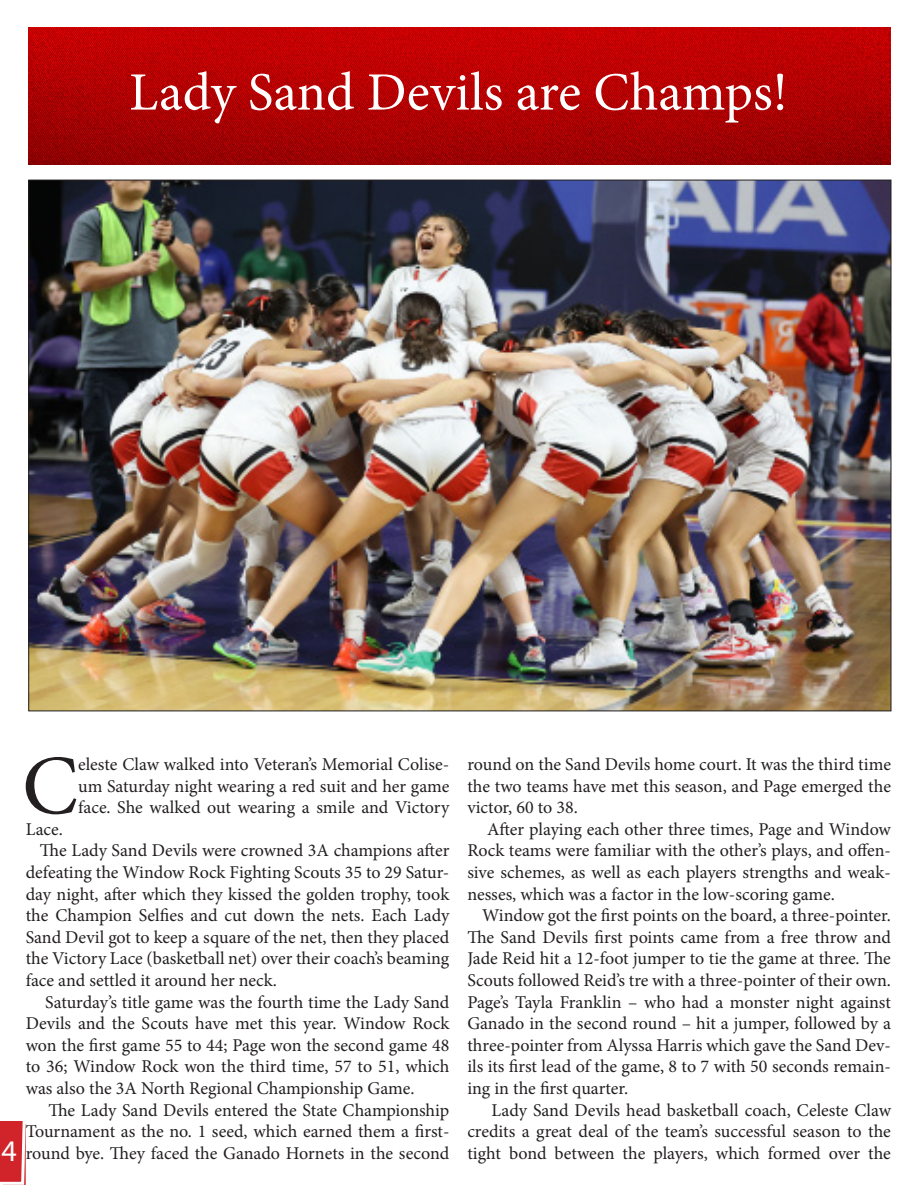
<style>
.page{position:relative;width:918px;height:1188px;background:#fff}
.page>*{position:absolute;margin:0;border:0;box-sizing:border-box;transform-origin:0 0}
.t1{font:84.45px "Minion Pro";color:#231f20}
.t2{font:54px "Minion Pro";color:#fff}
.t3{font:30px "Myriad Pro";color:#fff}
.t4{font:18px/21.6px "Minion Pro";color:#231f20;text-align:justify}
</style>
<div class="page">
<svg style="left:0;top:1121px;width:26px;height:64px;background:#d8464c"></svg>
<img style="left:29px;top:27px;width:862px;height:137px">
<img style="left:30px;top:182px;width:859px;height:527px">
<p class="t2" style="left:129px;top:56px;width:660px">Lady Sand Devils are Champs!</p>
<p class="t1" style="left:22px;top:730px;width:58px">C</p>
<p class="t4" style="left:78px;top:753px;width:373px">eleste Claw walked into Veteran’s Memorial Colise&shy;um Saturday night wearing a red suit and her game face. She walked out wearing a smile and Victory</p>
<p class="t4" style="left:26px;top:818px;width:39px">Lace.</p>
<p class="t4" style="left:26px;top:840px;width:425px;text-indent:14px">The Lady Sand Devils were crowned 3A champions after defeating the Window Rock Fighting Scouts 35 to 29 Satur&shy;day night, after which they kissed the golden trophy, took the Champion Selfies and cut down the nets. Each Lady Sand Devil got to keep a square of the net, then they placed the Victory Lace (basketball net) over their coach’s beaming face and settled it around her neck.</p>
<p class="t4" style="left:26px;top:991px;width:425px;text-indent:20px">Saturday’s title game was the fourth time the Lady Sand Devils and the Scouts have met this year. Window Rock won the first game 55 to 44; Page won the second game 48 to 36; Window Rock won the third time, 57 to 51, which was also the 3A North Regional Championship Game.</p>
<p class="t4" style="left:26px;top:1099px;width:425px;text-indent:23px">The Lady Sand Devils entered the State Championship Tournament as the no. 1 seed, which earned them a first&shy;round bye. They faced the Ganado Hornets in the second</p>
<p class="t3" style="left:5px;top:1128px;width:17px">6</p>
<p class="t3" style="left:2px;top:1133px;width:17px">4</p>
<p class="t4" style="left:467px;top:753px;width:425px">round on the Sand Devils home court. It was the third time the two teams have met this season, and Page emerged the victor, 60 to 38.</p>
<p class="t4" style="left:467px;top:818px;width:425px;text-indent:20px">After playing each other three times, Page and Window Rock teams were familiar with the other’s plays, and offen&shy;sive schemes, as well as each players strengths and weak&shy;nesses, which was a factor in the low-scoring game.</p>
<p class="t4" style="left:467px;top:905px;width:425px;text-indent:15px">Window got the first points on the board, a three-pointer.<br>The Sand Devils first points came from a free throw and Jade Reid hit a 12-foot jumper to tie the game at three. The Scouts followed Reid’s tre with a three-pointer of their own.<br>Page’s Tayla Franklin – who had a monster night against Ganado in the second round – hit a jumper, followed by a three-pointer from Alyssa Harris which gave the Sand Dev&shy;ils its first lead of the game, 8 to 7 with 50 seconds remain&shy;ing in the first quarter.</p>
<p class="t4" style="left:467px;top:1099px;width:425px;text-indent:24px">Lady Sand Devils head basketball coach, Celeste Claw credits a great deal of the team’s successful season to the tight bond between the players, which formed over the</p>
</div>
